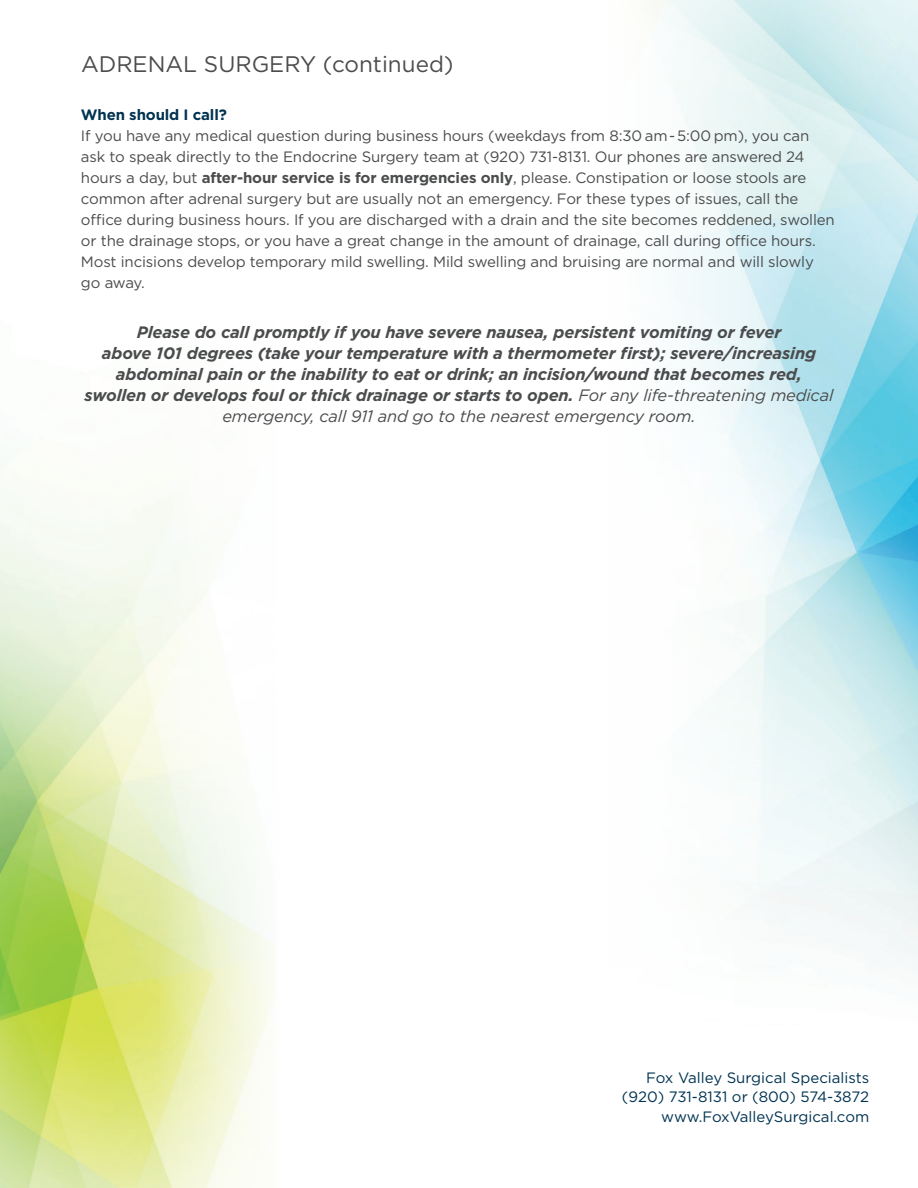
<style>
.page{position:relative;width:918px;height:1188px;background:#fff}
.page>*{position:absolute;margin:0;border:0;box-sizing:border-box;transform-origin:0 0}
.t1{font:22.5px "Gotham";color:#4b4c4d}
.t2{font:italic 700 16.5px/21px "Gotham";letter-spacing:-.01em;color:#4b4c4d;text-align:center}
.t3{font:15px/21px "Gotham";letter-spacing:-.01em;color:#4b4c4d}
.t4{font:15px/19.5px "Gotham";color:#003351;text-align:right}
.t5{font:700 15px "Gotham";letter-spacing:-.01em;color:#003351}
.s1{font-weight:700}
.s2{font-weight:400}
</style>
<div class="page">
<img style="left:652px;top:0;width:266px;height:959px">
<img style="left:0;top:488px;width:275px;height:700px">
<h1 class="t1" style="left:81px;top:50px;width:374px">ADRENAL SURGERY (continued)</h1>
<p class="t5" style="left:81px;top:105px;width:147px">When should I call?</p>
<p class="t3" style="left:81px;top:125px;width:755px">If you have any medical question during business hours (weekdays from 8:30 am-5:00 pm), you can ask to speak directly to the Endocrine Surgery team at (920) 731-8131. Our phones are answered 24 hours a day, but <span class="s1">after-hour service is for emergencies only</span>, please. Constipation or loose stools are common after adrenal surgery but are usually not an emergency. For these types of issues, call the office during business hours. If you are discharged with a drain and the site becomes reddened, swollen or the drainage stops, or you have a great change in the amount of drainage, call during office hours.<br>Most incisions develop temporary mild swelling. Mild swelling and bruising are normal and will slowly go away.</p>
<p class="t2" style="left:85px;top:322px;width:750px">Please do call promptly if you have severe nausea, persistent vomiting or fever<br>above 101 degrees (take your temperature with a thermometer first); severe/increasing abdominal pain or the inability to eat or drink; an incision/wound that becomes red, swollen or develops foul or thick drainage or starts to open. <span class="s2">For any life-threatening medical emergency, call 911 and go to the nearest emergency room.</span></p>
<p class="t4" style="left:622px;top:1067px;width:249px">Fox Valley Surgical Specialists (920) 731-8131 or (800) 574-3872 www.FoxValleySurgical.com</p>
</div>
